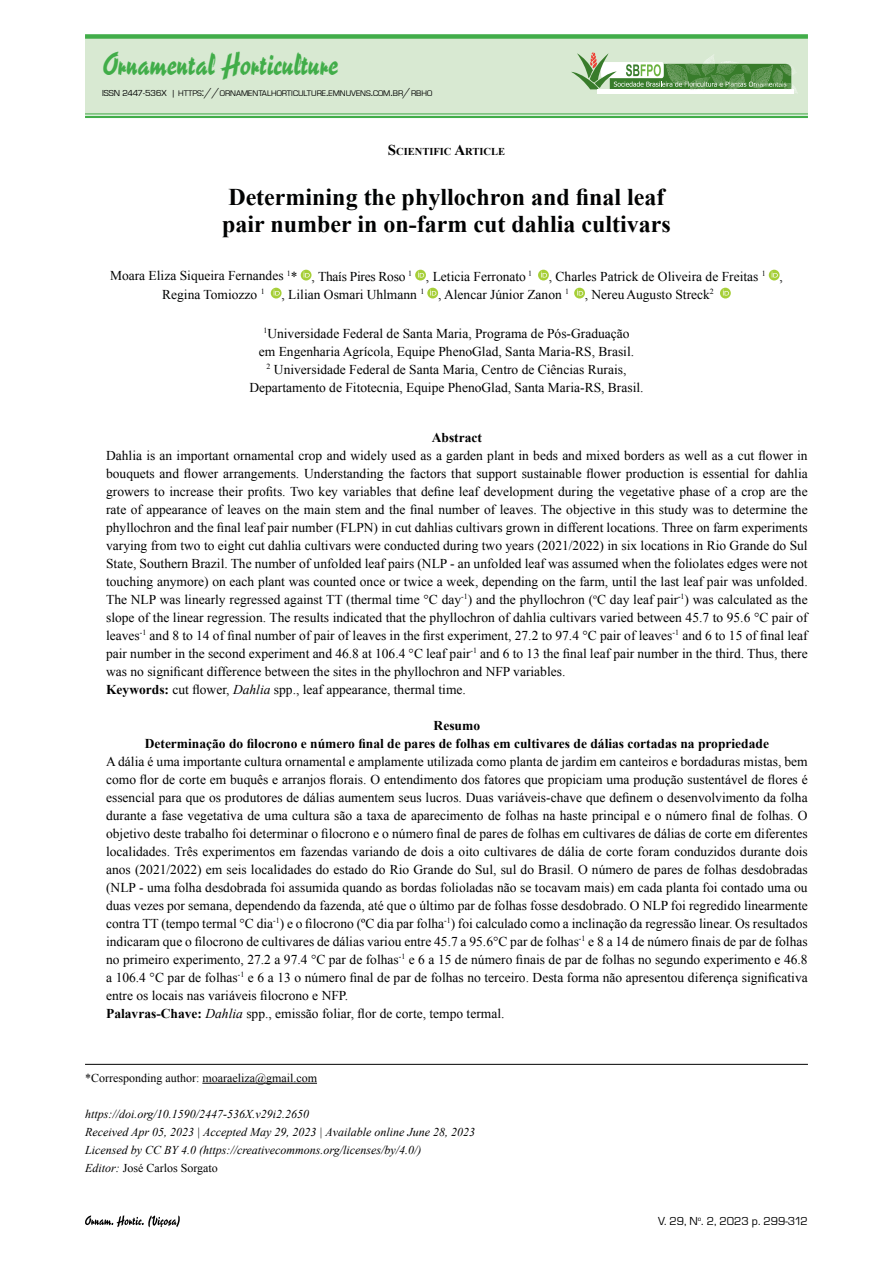
<style>
.page{position:relative;width:893px;height:1263px;background:#fff}
.page>*{position:absolute;margin:0;border:0;box-sizing:border-box;transform-origin:0 0}
.t1{font:29.25px "Reporter Two";color:#41ad49}
.t2{font:700 24px/27px "Times New Roman";color:#010202}
.t3{font:13.5px/18px "Times New Roman";color:#000}
.t4{font:13.5px "Times New Roman";color:#010202}
.t5{font:700 13.5px/18px "Times New Roman";color:#000;text-align:center}
.t6{font:italic 12px/18px "Times New Roman";color:#000}
.t7{font:12px "Times New Roman";color:#000}
.t8{font:12px "Eurostar";color:#000}
.t9{font:700 10.5px "Times New Roman";color:#000}
.t10{font:8.4px "Eurostar";color:#000}
.s1{font-size:9px}
.s2{font-size:12px}
.s3{font-size:15px}
.s4{color:#000}
.s5{font-weight:700}
.s6{font-style:italic}
.s7{font-style:normal}
</style>
<div class="page">
<svg style="left:85px;top:1215px;width:95px;height:12px"></svg>
<hr style="left:202px;top:1083px;width:115px;height:1px;background:#000">
<hr style="left:85px;top:1064px;width:723px;height:1px;background:#000">
<div style="left:85px;top:36px;width:723px;height:78px;background:#d8e9d2"></div>
<div style="left:85px;top:34px;width:723px;height:5px;background:#41ad49"></div>
<hr style="left:85px;top:114px;width:723px;height:1px;background:#41ad49">
<hr style="left:85px;top:116px;width:723px;height:2px;background:#41ad49">
<div style="left:598px;top:89px;width:196px;height:5px;background:#fff"></div>
<svg style="left:571px;top:52px;width:226px;height:39px"></svg>
<img style="left:669px;top:68px;width:14px;height:5px">
<img style="left:755px;top:68px;width:23px;height:4px">
<svg style="left:301px;top:270px;width:10px;height:10px"></svg>
<svg style="left:304px;top:272px;width:6px;height:5px"></svg>
<svg style="left:415px;top:270px;width:11px;height:10px"></svg>
<svg style="left:418px;top:272px;width:6px;height:5px"></svg>
<svg style="left:538px;top:270px;width:11px;height:10px"></svg>
<svg style="left:541px;top:272px;width:6px;height:5px"></svg>
<svg style="left:769px;top:270px;width:11px;height:10px"></svg>
<svg style="left:772px;top:272px;width:6px;height:5px"></svg>
<svg style="left:271px;top:288px;width:11px;height:10px"></svg>
<svg style="left:274px;top:290px;width:6px;height:5px"></svg>
<svg style="left:427px;top:288px;width:11px;height:10px"></svg>
<svg style="left:430px;top:290px;width:6px;height:5px"></svg>
<svg style="left:574px;top:288px;width:11px;height:10px"></svg>
<svg style="left:577px;top:290px;width:6px;height:5px"></svg>
<svg style="left:720px;top:288px;width:11px;height:10px"></svg>
<svg style="left:723px;top:290px;width:6px;height:5px"></svg>
<h1 class="t1" style="left:102px;top:45px;width:238px">Ornamental Horticulture</h1>
<p class="t10" style="left:102px;top:88px;width:332px"><span class="s1">ISSN 2447-536X |</span> HTTPS<span class="s2">://</span>ORNAMENTALHORTICULTURE<span class="s2">.</span>EMNUVENS<span class="s2">.</span>COM<span class="s2">.</span>BR<span class="s2">/</span>RBHO</p>
<p class="t9" style="left:388px;top:144px;width:119px"><span class="s3">S</span>CIENTIFIC <span class="s3">A</span>RTICLE</p>
<h2 class="t2" style="left:222px;top:183px;width:450px">Determining the phyllochron and final leaf pair number in on-farm cut dahlia cultivars</h2>
<p class="t4" style="left:110px;top:267px;width:423px">Moara Eliza Siqueira Fernandes <sup>1</sup>* , Thaís Pires Roso <sup>1</sup> , <span class="s4">Leticia Ferronato</span> <sup>1</sup></p>
<p class="t4" style="left:549px;top:267px;width:236px"><span class="s4">,</span> Charles Patrick de Oliveira de Freitas <sup>1</sup> ,</p>
<p class="t4" style="left:162px;top:285px;width:104px">Regina Tomiozzo <sup>1</sup></p>
<p class="t4" style="left:282px;top:285px;width:434px">, Lilian Osmari Uhlmann <sup>1</sup> , Alencar Júnior Zanon <sup>1</sup> , Nereu Augusto Streck<sup>2</sup></p>
<p class="t3" style="left:249px;top:324px;width:396px;text-align:center"><sup>1</sup>Universidade Federal de Santa Maria, Programa de Pós-Graduação<br>em Engenharia Agrícola, Equipe PhenoGlad, Santa Maria-RS, Brasil.<br><sup>2</sup> Universidade Federal de Santa Maria, Centro de Ciências Rurais, Departamento de Fitotecnia, Equipe PhenoGlad, Santa Maria-RS, Brasil.</p>
<p class="t5" style="left:432px;top:428px;width:52px">Abstract</p>
<p class="t3" style="left:106px;top:446px;width:703px">Dahlia is an important ornamental crop and widely used as a garden plant in beds and mixed borders as well as a cut flower in bouquets and flower arrangements. Understanding the factors that support sustainable flower production is essential for dahlia growers to increase their profits. Two key variables that define leaf development during the vegetative phase of a crop are the rate of appearance of leaves on the main stem and the final number of leaves. The objective in this study was to determine the phyllochron and the final leaf pair number (FLPN) in cut dahlias cultivars grown in different locations. Three on farm experiments varying from two to eight cut dahlia cultivars were conducted during two years (2021/2022) in six locations in Rio Grande do Sul State, Southern Brazil. The number of unfolded leaf pairs (NLP - an unfolded leaf was assumed when the foliolates edges were not touching anymore) on each plant was counted once or twice a week, depending on the farm, until the last leaf pair was unfolded.<br>The NLP was linearly regressed against TT (thermal time °C day<sup>-1</sup>) and the phyllochron (<sup>o</sup>C day leaf pair<sup>-1</sup>) was calculated as the slope of the linear regression. The results indicated that the phyllochron of dahlia cultivars varied between 45.7 to 95.6 °C pair of leaves<sup>-1</sup> and 8 to 14 of final number of pair of leaves in the first experiment, 27.2 to 97.4 °C pair of leaves<sup>-1</sup> and 6 to 15 of final leaf pair number in the second experiment and 46.8 at 106.4 °C leaf pair<sup>-1</sup> and 6 to 13 the final leaf pair number in the third. Thus, there was no significant difference between the sites in the phyllochron and NFP variables.<br><span class="s5">Keywords:</span> cut flower, <span class="s6">Dahlia</span> spp., leaf appearance, thermal time.</p>
<p class="t5" style="left:145px;top:716px;width:626px">Resumo<br>Determinação do filocrono e número final de pares de folhas em cultivares de dálias cortadas na propriedade</p>
<p class="t3" style="left:106px;top:752px;width:703px">A dália é uma importante cultura ornamental e amplamente utilizada como planta de jardim em canteiros e bordaduras mistas, bem como flor de corte em buquês e arranjos florais. O entendimento dos fatores que propiciam uma produção sustentável de flores é essencial para que os produtores de dálias aumentem seus lucros. Duas variáveis-chave que definem o desenvolvimento da folha durante a fase vegetativa de uma cultura são a taxa de aparecimento de folhas na haste principal e o número final de folhas. O objetivo deste trabalho foi determinar o filocrono e o número final de pares de folhas em cultivares de dálias de corte em diferentes localidades. Três experimentos em fazendas variando de dois a oito cultivares de dália de corte foram conduzidos durante dois anos (2021/2022) em seis localidades do estado do Rio Grande do Sul, sul do Brasil. O número de pares de folhas desdobradas (NLP - uma folha desdobrada foi assumida quando as bordas folioladas não se tocavam mais) em cada planta foi contado uma ou duas vezes por semana, dependendo da fazenda, até que o último par de folhas fosse desdobrado. O NLP foi regredido linearmente contra TT (tempo termal °C dia<sup>-1</sup>) e o filocrono (ºC dia par folha<sup>-1</sup>) foi calculado como a inclinação da regressão linear. Os resultados indicaram que o filocrono de cultivares de dálias variou entre 45.7 a 95.6°C par de folhas<sup>-1</sup> e 8 a 14 de número finais de par de folhas no primeiro experimento, 27.2 a 97.4 °C par de folhas<sup>-1</sup> e 6 a 15 de número finais de par de folhas no segundo experimento e 46.8 a 106.4 °C par de folhas<sup>-1</sup> e 6 a 13 o número final de par de folhas no terceiro. Desta forma não apresentou diferença significativa entre os locais nas variáveis filocrono e NFP.<br><span class="s5">Palavras-Chave:</span> <span class="s6">Dahlia</span> spp., emissão foliar, flor de corte, tempo termal.</p>
<p class="t7" style="left:85px;top:1070px;width:234px">*Corresponding author: moaraeliza@gmail.com</p>
<p class="t6" style="left:85px;top:1104px;width:392px">https://doi.org/10.1590/2447-536X.v29i2.2650<br>Received Apr 05, 2023 | Accepted May 29, 2023 | Available online June 28, 2023<br>Licensed by CC BY 4.0 (https://creativecommons.org/licenses/by/4.0/)<br>Editor: <span class="s7">José Carlos Sorgato</span></p>
<p class="t8" style="left:658px;top:1213px;width:151px">V. 29, N<sup>o</sup>. 2, 2023 p. 299-312</p>
</div>
